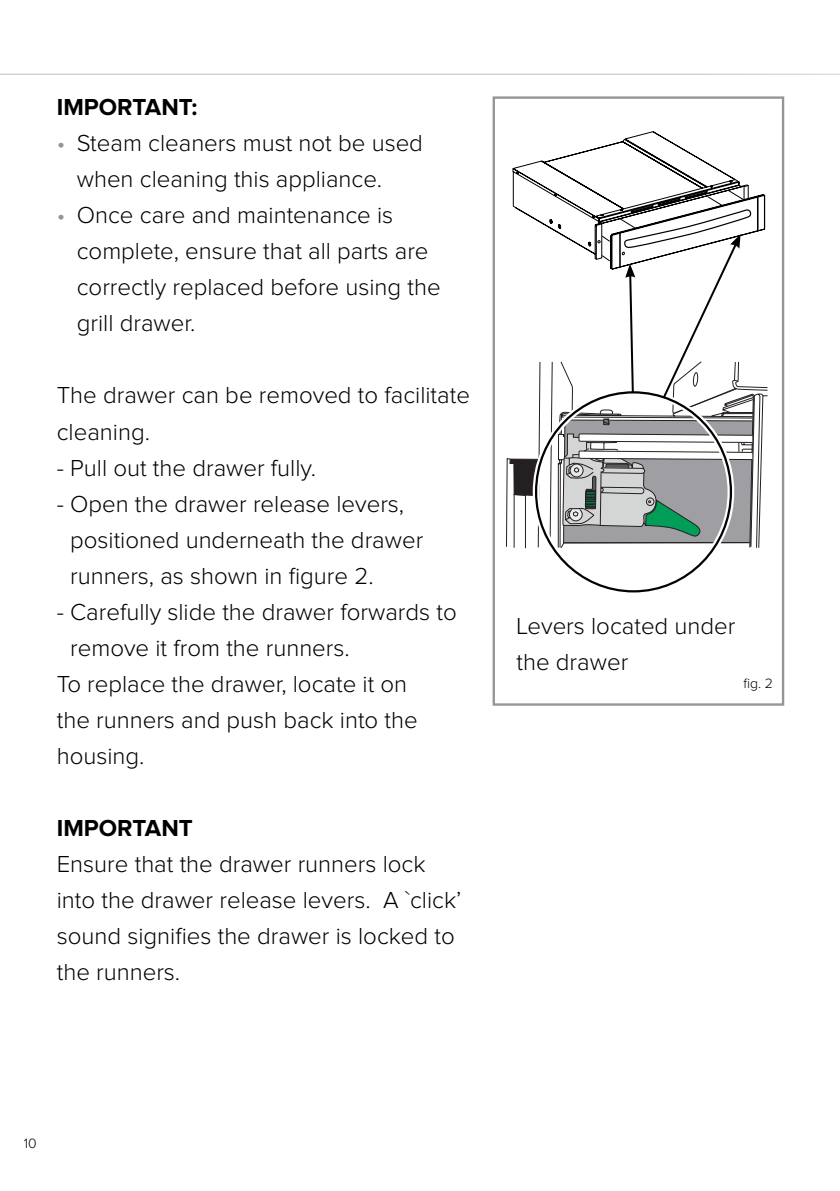
<style>
.page{position:relative;width:840px;height:1191px;background:#fff}
.page>*{position:absolute;margin:0;border:0;box-sizing:border-box;transform-origin:0 0}
.t1{font:300 24px/36px "Proxima Nova";color:#000}
.t2{font:700 24px "Proxima Nova";color:#000}
.t3{font:300 14px "Proxima Nova";color:#000}
.s1{color:#939598}
</style>
<div class="page">
<hr style="left:0;top:74px;width:839px;height:1px;background:#bcbec0">
<div style="left:492px;top:96px;width:291px;height:609px;background:#fff;border:2px solid #939598"></div>
<svg style="left:506px;top:131px;width:258px;height:417px"></svg>
<hr style="left:619px;top:232px;width:1px;height:35px;background:#000">
<hr style="left:756px;top:196px;width:2px;height:35px;background:#000">
<p class="t2" style="left:57px;top:94px;width:142px">IMPORTANT:</p>
<p class="t1" style="left:77px;top:126px;width:347px;text-indent:-20px"><span class="s1">•</span> Steam cleaners must not be used when cleaning this appliance.</p>
<p class="t1" style="left:77px;top:198px;width:365px;text-indent:-20px"><span class="s1">•</span> Once care and maintenance is complete, ensure that all parts are correctly replaced before using the grill drawer.</p>
<p class="t1" style="left:57px;top:378px;width:414px">The drawer can be removed to facilitate cleaning.</p>
<p class="t1" style="left:57px;top:450px;width:260px">- Pull out the drawer fully.</p>
<p class="t1" style="left:70px;top:486px;width:354px;text-indent:-13px">- Open the drawer release levers, positioned underneath the drawer runners, as shown in figure 2.</p>
<p class="t1" style="left:57px;top:594px;width:401px">- Carefully slide the drawer forwards to</p>
<p class="t1" style="left:70px;top:630px;width:281px">remove it from the runners.</p>
<p class="t1" style="left:57px;top:666px;width:352px">To replace the drawer, locate it on</p>
<p class="t1" style="left:57px;top:702px;width:362px">the runners and push back into the</p>
<p class="t1" style="left:57px;top:738px;width:89px">housing.</p>
<p class="t2" style="left:57px;top:814px;width:137px">IMPORTANT</p>
<p class="t1" style="left:57px;top:846px;width:406px">Ensure that the drawer runners lock into the drawer release levers. A `click’ sound signifies the drawer is locked to the runners.</p>
<p class="t1" style="left:516px;top:609px;width:220px">Levers located under the drawer</p>
<p class="t3" style="left:743px;top:675px;width:31px">fig. 2</p>
<p class="t3" style="left:24px;top:1135px;width:14px">10</p>
</div>
